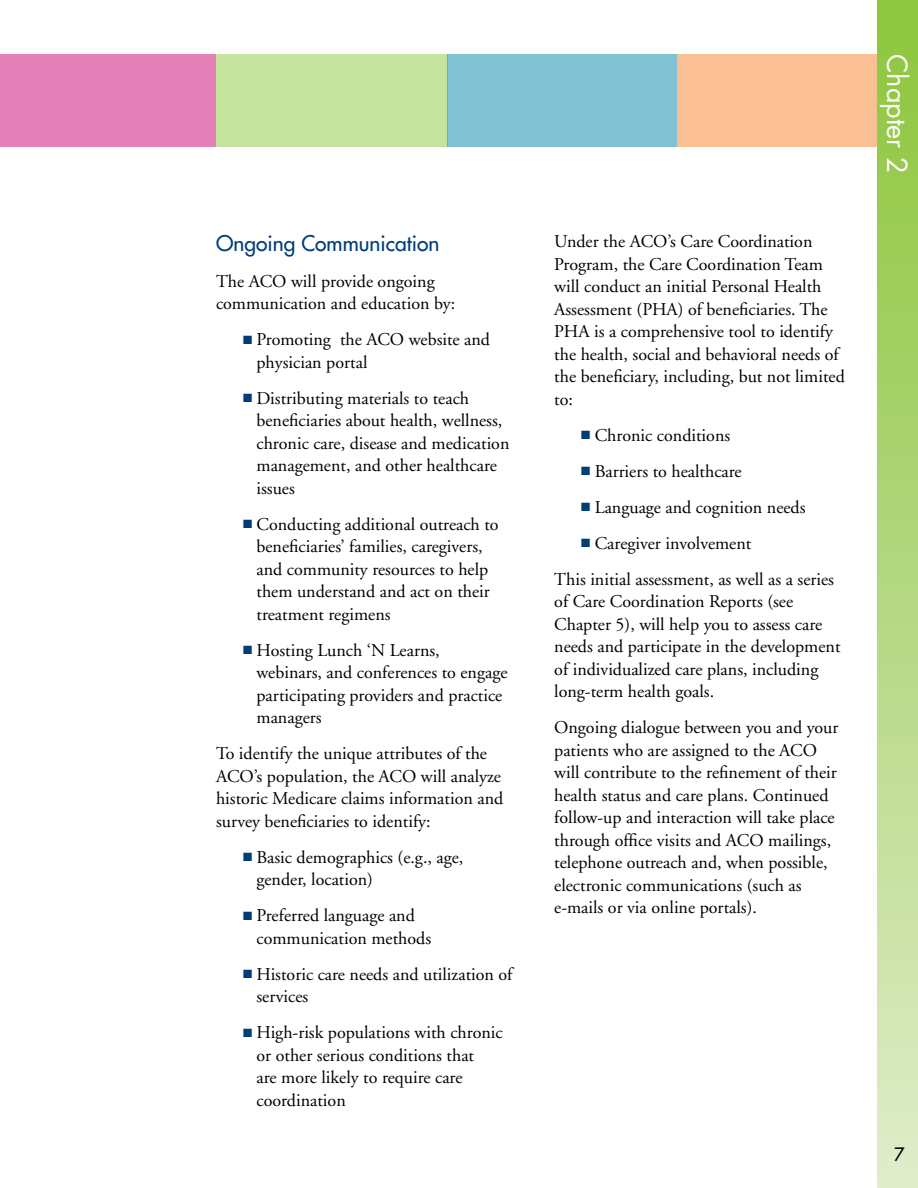
<style>
.page{position:relative;width:918px;height:1188px;background:#fff}
.page>*{position:absolute;margin:0;border:0;box-sizing:border-box;transform-origin:0 0}
.t1{font:27px "Futura";color:#fff}
.t2{font:21px "Futura";color:#003d79}
.t3{font:18px/22.5px "Adobe Garamond";color:#000}
.t4{font:18px "Futura";color:#000}
.s1{color:#003d79}
</style>
<div class="page">
<div style="left:0;top:54px;width:216px;height:93px;background:#e280b7"></div>
<div style="left:216px;top:54px;width:231px;height:93px;background:#c6e29f"></div>
<div style="left:447px;top:54px;width:230px;height:93px;background:#80c1d4"></div>
<div style="left:677px;top:54px;width:241px;height:93px;background:#fabf92"></div>
<div style="left:878px;top:0;width:40px;height:1188px;background:linear-gradient(to bottom,#8bc43a,#dfecc9)"></div>
<p class="t2" style="left:216px;top:230px;width:225px">Ongoing Communication</p>
<p class="t3" style="left:216px;top:270px;width:241px">The ACO will provide ongoing communication and education by:</p>
<p class="t3" style="left:257px;top:329px;width:235px;text-indent:-14px"><span class="s1">■</span> Promoting the ACO website and physician portal</p>
<p class="t3" style="left:257px;top:387px;width:254px;text-indent:-14px"><span class="s1">■</span> Distributing materials to teach beneficiaries about health, wellness, chronic care, disease and medication management, and other healthcare issues</p>
<p class="t3" style="left:257px;top:513px;width:244px;text-indent:-14px"><span class="s1">■</span> Conducting additional outreach to beneficiaries’ families, caregivers, and community resources to help them understand and act on their treatment regimens</p>
<p class="t3" style="left:257px;top:639px;width:252px;text-indent:-14px"><span class="s1">■</span> Hosting Lunch ‘N Learns, webinars, and conferences to engage participating providers and practice managers</p>
<p class="t3" style="left:216px;top:743px;width:289px">To identify the unique attributes of the ACO’s population, the ACO will analyze historic Medicare claims information and survey beneficiaries to identify:</p>
<p class="t3" style="left:257px;top:846px;width:208px;text-indent:-14px"><span class="s1">■</span> Basic demographics (e.g., age, gender, location)</p>
<p class="t3" style="left:257px;top:905px;width:176px;text-indent:-14px"><span class="s1">■</span> Preferred language and communication methods</p>
<p class="t3" style="left:257px;top:963px;width:257px;text-indent:-14px"><span class="s1">■</span> Historic care needs and utilization of services</p>
<p class="t3" style="left:257px;top:1022px;width:248px;text-indent:-14px"><span class="s1">■</span> High-risk populations with chronic or other serious conditions that<br>are more likely to require care coordination</p>
<p class="t3" style="left:554px;top:231px;width:292px">Under the ACO’s Care Coordination Program, the Care Coordination Team will conduct an initial Personal Health Assessment (PHA) of beneficiaries. The PHA is a comprehensive tool to identify the health, social and behavioral needs of the beneficiary, including, but not limited to:</p>
<p class="t3" style="left:581px;top:424px;width:151px"><span class="s1">■</span> Chronic conditions</p>
<p class="t3" style="left:581px;top:460px;width:162px"><span class="s1">■</span> Barriers to healthcare</p>
<p class="t3" style="left:581px;top:496px;width:226px"><span class="s1">■</span> Language and cognition needs</p>
<p class="t3" style="left:554px;top:525px;width:281px;line-height:36px;text-indent:27px"><span class="s1">■</span> Caregiver involvement<br>This initial assessment, as well as a series</p>
<p class="t3" style="left:554px;top:591px;width:288px">of Care Coordination Reports (see Chapter 5), will help you to assess care needs and participate in the development of individualized care plans, including long-term health goals.</p>
<p class="t3" style="left:554px;top:717px;width:286px">Ongoing dialogue between you and your patients who are assigned to the ACO will contribute to the refinement of their health status and care plans. Continued follow-up and interaction will take place through office visits and ACO mailings, telephone outreach and, when possible, electronic communications (such as e-mails or via online portals).</p>
<h1 class="t1" style="left:914px;top:54px;width:121px;rotate:90deg">Chapter 2</h1>
<p class="t4" style="left:894px;top:1143px;width:12px">7</p>
</div>
